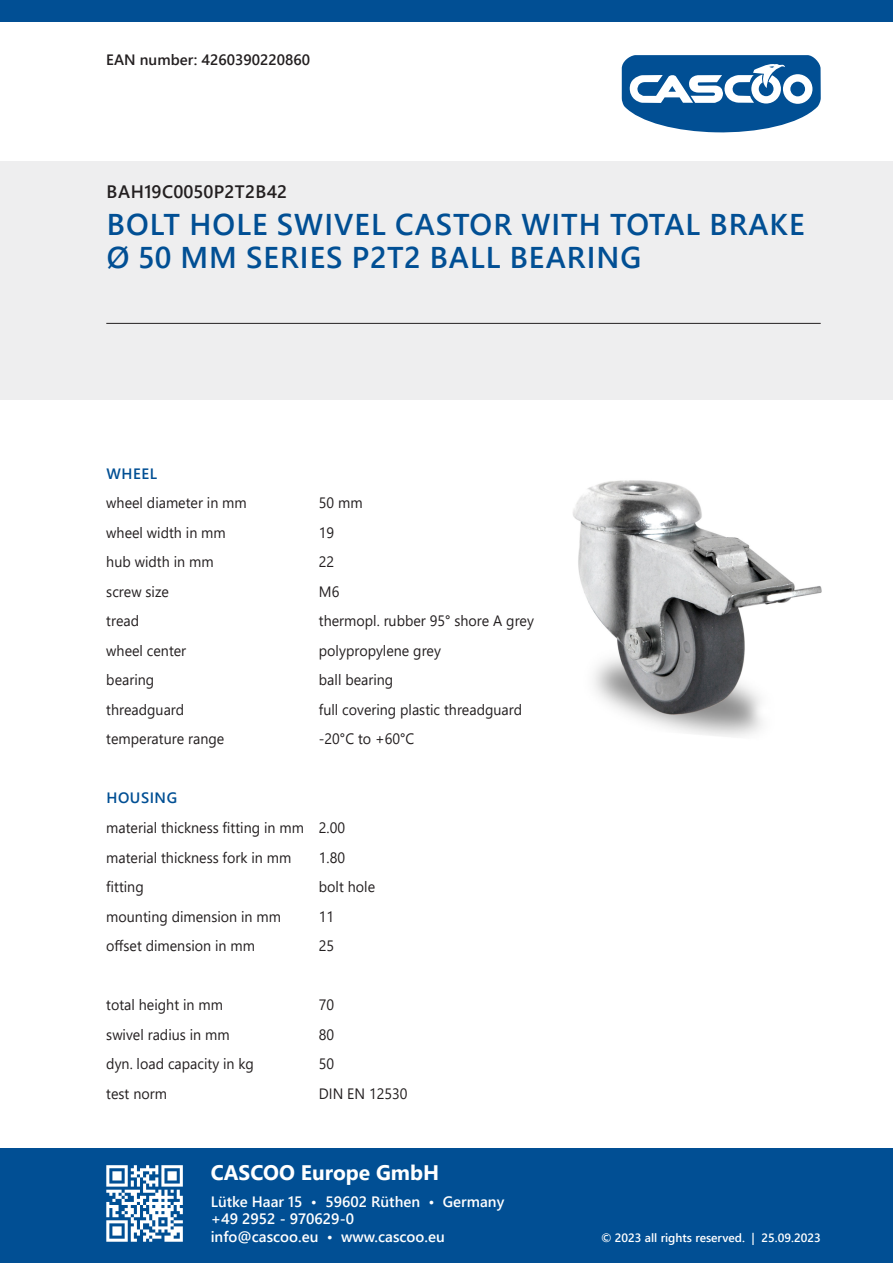
<style>
.page{position:relative;width:893px;height:1263px;background:#fff}
.page>*{position:absolute;margin:0;border:0;box-sizing:border-box;transform-origin:0 0}
.t1{font:600 30px/33px "Segoe UI";letter-spacing:.035em;color:#014f94}
.t2{font:700 21px "Segoe UI";color:#fff}
.t3{font:600 18px "Segoe UI";letter-spacing:.02em;color:#231f20}
.t4{font:15px "Segoe UI";color:#231f20;scale:.95 1}
.t5{font:600 15px/17.5px "Segoe UI";color:#fff}
.t6{font:600 15px "Segoe UI";color:#231f20}
.t7{font:600 15px "Segoe UI";letter-spacing:.035em;color:#014f94}
.t8{font:600 12px "Segoe UI";color:#fff}
</style>
<div class="page">
<img style="left:573px;top:480px;width:249px;height:257px">
<svg style="left:622px;top:55px;width:199px;height:78px"></svg>
<div style="left:0;top:162px;width:893px;height:238px;background:#eeeeef"></div>
<div style="left:0;top:1148px;width:893px;height:115px;background:#014f94"></div>
<div style="left:0;top:0;width:893px;height:21px;background:#014f94"></div>
<svg style="left:106px;top:1165px;width:77px;height:77px"></svg>
<hr style="left:106px;top:323px;width:715px;height:1px;background:#231f20">
<p class="t6" style="left:106px;top:45px;width:205px">EAN number: 4260390220860</p>
<p class="t3" style="left:107px;top:175px;width:182px">BAH19C0050P2T2B42</p>
<p class="t1" style="left:107px;top:206px;width:699px">BOLT HOLE SWIVEL CASTOR WITH TOTAL BRAKE<br>Ø 50 MM SERIES P2T2 BALL BEARING</p>
<p class="t7" style="left:107px;top:459px;width:52px">WHEEL</p>
<p class="t4" style="left:106px;top:489px;width:149px">wheel diameter in mm</p>
<p class="t4" style="left:319px;top:489px;width:48px">50 mm</p>
<p class="t4" style="left:106px;top:518px;width:127px">wheel width in mm</p>
<p class="t4" style="left:319px;top:518px;width:18px">19</p>
<p class="t4" style="left:106px;top:548px;width:114px">hub width in mm</p>
<p class="t4" style="left:319px;top:548px;width:18px">22</p>
<p class="t4" style="left:106px;top:577px;width:67px">screw size</p>
<p class="t4" style="left:319px;top:577px;width:23px">M6</p>
<p class="t4" style="left:106px;top:607px;width:36px">tread</p>
<p class="t4" style="left:319px;top:607px;width:228px">thermopl. rubber 95° shore A grey</p>
<p class="t4" style="left:106px;top:636px;width:86px">wheel center</p>
<p class="t4" style="left:319px;top:636px;width:130px">polypropylene grey</p>
<p class="t4" style="left:106px;top:666px;width:52px">bearing</p>
<p class="t4" style="left:319px;top:666px;width:80px">ball bearing</p>
<p class="t4" style="left:106px;top:695px;width:84px">threadguard</p>
<p class="t4" style="left:319px;top:695px;width:215px">full covering plastic threadguard</p>
<p class="t4" style="left:106px;top:725px;width:126px">temperature range</p>
<p class="t4" style="left:319px;top:725px;width:102px">-20°C to +60°C</p>
<p class="t7" style="left:107px;top:784px;width:72px">HOUSING</p>
<p class="t4" style="left:106px;top:813px;width:253px">material thickness fitting in mm 2.00</p>
<p class="t4" style="left:106px;top:843px;width:196px">material thickness fork in mm</p>
<p class="t4" style="left:319px;top:843px;width:29px">1.80</p>
<p class="t4" style="left:106px;top:872px;width:41px">fitting</p>
<p class="t4" style="left:319px;top:872px;width:61px">bolt hole</p>
<p class="t4" style="left:106px;top:902px;width:185px">mounting dimension in mm</p>
<p class="t4" style="left:319px;top:902px;width:18px">11</p>
<p class="t4" style="left:106px;top:931px;width:158px">offset dimension in mm</p>
<p class="t4" style="left:319px;top:931px;width:18px">25</p>
<p class="t4" style="left:106px;top:990px;width:124px">total height in mm</p>
<p class="t4" style="left:319px;top:990px;width:18px">70</p>
<p class="t4" style="left:106px;top:1020px;width:131px">swivel radius in mm</p>
<p class="t4" style="left:319px;top:1020px;width:18px">80</p>
<p class="t4" style="left:106px;top:1049px;width:157px">dyn. load capacity in kg</p>
<p class="t4" style="left:319px;top:1049px;width:18px">50</p>
<p class="t4" style="left:106px;top:1079px;width:65px">test norm</p>
<p class="t4" style="left:319px;top:1079px;width:95px">DIN EN 12530</p>
<p class="t2" style="left:211px;top:1153px;width:230px">CASCOO Europe GmbH</p>
<p class="t5" style="left:211px;top:1191px;width:295px">Lütke Haar 15 • 59602 Rüthen • Germany +49 2952 - 970629-0<br>info@cascoo.eu • www.cascoo.eu</p>
<p class="t8" style="left:601px;top:1226px;width:221px">© 2023 all rights reserved. | 25.09.2023</p>
</div>
